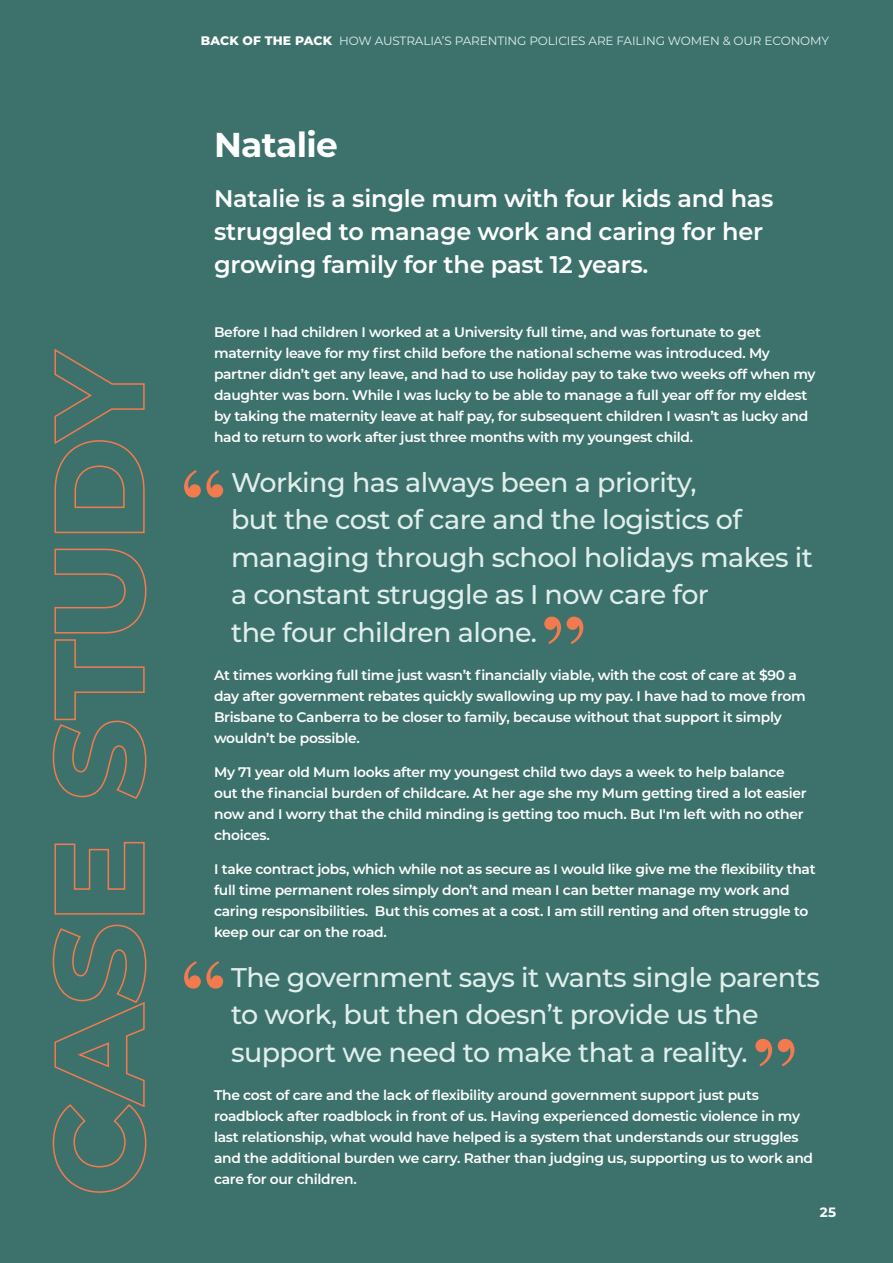
<style>
.page{position:relative;width:893px;height:1263px;background:#3d726c}
.page>*{position:absolute;margin:0;border:0;box-sizing:border-box;transform-origin:0 0}
.t1{font:700 34.5px "Montserrat";letter-spacing:-.02em;color:#fff}
.t2{font:500 27px/37.5px "Montserrat";letter-spacing:-.02em;color:#e0eeec}
.t3{font:600 24px/33px "Montserrat";letter-spacing:-.01em;color:#fff}
.t4{font:600 13.8px/21px "Montserrat";letter-spacing:-.02em;color:#fff}
.t5{font:700 13.5px "Montserrat";color:#fff}
.t6{font:12px "Montserrat";letter-spacing:-.01em;color:#e0eeec}
.s1{font-weight:800;font-size:12.3px;color:#fff}
</style>
<div class="page">
<hr style="left:0;top:0;width:1px;height:1263px;background:#f1f7f6">
<svg style="left:52px;top:924px;width:95px;height:269px"></svg>
<svg style="left:54px;top:841px;width:91px;height:74px"></svg>
<svg style="left:52px;top:548px;width:95px;height:251px"></svg>
<svg style="left:54px;top:348px;width:91px;height:186px"></svg>
<svg style="left:184px;top:961px;width:39px;height:28px"></svg>
<svg style="left:184px;top:470px;width:39px;height:27px"></svg>
<svg style="left:544px;top:617px;width:39px;height:27px"></svg>
<svg style="left:755px;top:1039px;width:39px;height:27px"></svg>
<p class="t6" style="left:201px;top:32px;width:630px"><span class="s1">BACK OF THE PACK</span> HOW AUSTRALIA’S PARENTING POLICIES ARE FAILING WOMEN &amp; OUR ECONOMY</p>
<p class="t1" style="left:214px;top:120px;width:125px">Natalie</p>
<p class="t3" style="left:214px;top:181px;width:561px">Natalie is a single mum with four kids and has struggled to manage work and caring for her growing family for the past 12 years.</p>
<p class="t4" style="left:214px;top:321px;width:603px">Before I had children I worked at a University full time, and was fortunate to get maternity leave for my first child before the national scheme was introduced. My partner didn’t get any leave, and had to use holiday pay to take two weeks off when my daughter was born. While I was lucky to be able to manage a full year off for my eldest by taking the maternity leave at half pay, for subsequent children I wasn’t as lucky and had to return to work after just three months with my youngest child.</p>
<p class="t2" style="left:231px;top:462px;width:583px">Working has always been a priority,<br>but the cost of care and the logistics of managing through school holidays makes it a constant struggle as I now care for<br>the four children alone.</p>
<p class="t4" style="left:214px;top:664px;width:593px">At times working full time just wasn’t financially viable, with the cost of care at $90 a day after government rebates quickly swallowing up my pay. I have had to move from Brisbane to Canberra to be closer to family, because without that support it simply wouldn’t be possible.</p>
<p class="t4" style="left:214px;top:761px;width:594px">My 71 year old Mum looks after my youngest child two days a week to help balance out the financial burden of childcare. At her age she my Mum getting tired a lot easier now and I worry that the child minding is getting too much. But I'm left with no other choices.</p>
<p class="t4" style="left:214px;top:857px;width:603px">I take contract jobs, which while not as secure as I would like give me the flexibility that full time permanent roles simply don’t and mean I can better manage my work and caring responsibilities. But this comes at a cost. I am still renting and often struggle to keep our car on the road.</p>
<p class="t2" style="left:231px;top:957px;width:590px">The government says it wants single parents to work, but then doesn’t provide us the support we need to make that a reality.</p>
<p class="t4" style="left:214px;top:1084px;width:601px">The cost of care and the lack of flexibility around government support just puts roadblock after roadblock in front of us. Having experienced domestic violence in my last relationship, what would have helped is a system that understands our struggles and the additional burden we carry. Rather than judging us, supporting us to work and care for our children.</p>
<p class="t5" style="left:820px;top:1203px;width:18px">25</p>
</div>
